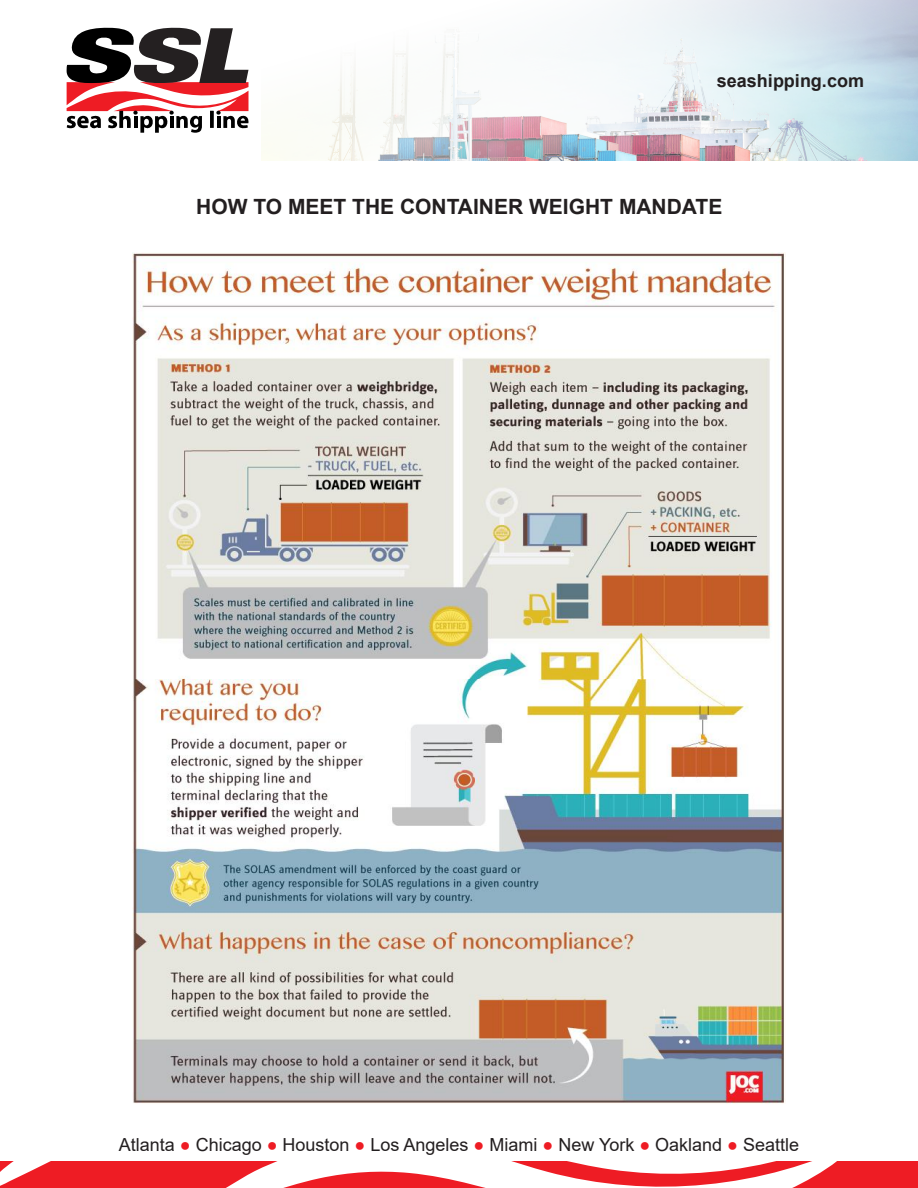
<style>
.page{position:relative;width:918px;height:1188px;background:#fff}
.page>*{position:absolute;margin:0;border:0;box-sizing:border-box;transform-origin:0 0}
.t1{font:700 21px "Arial";color:#231f20}
.t2{font:18px "Arial";color:#231f20}
.t3{font:700 18px "Arial";color:#231f20}
.s1{color:#ee1c24}
</style>
<div class="page">
<img style="left:261px;top:0;width:657px;height:160px">
<svg style="left:0;top:1161px;width:918px;height:27px"></svg>
<svg style="left:66px;top:28px;width:183px;height:105px"></svg>
<img style="left:132px;top:253px;width:654px;height:851px">
<p class="t3" style="left:717px;top:68px;width:149px">seashipping.com</p>
<p class="t1" style="left:196px;top:192px;width:528px">HOW TO MEET THE CONTAINER WEIGHT MANDATE</p>
<p class="t2" style="left:119px;top:1133px;width:682px">Atlanta <span class="s1">●</span> Chicago <span class="s1">●</span> Houston <span class="s1">●</span> Los Angeles <span class="s1">●</span> Miami <span class="s1">●</span> New York <span class="s1">●</span> Oakland <span class="s1">●</span> Seattle</p>
</div>
